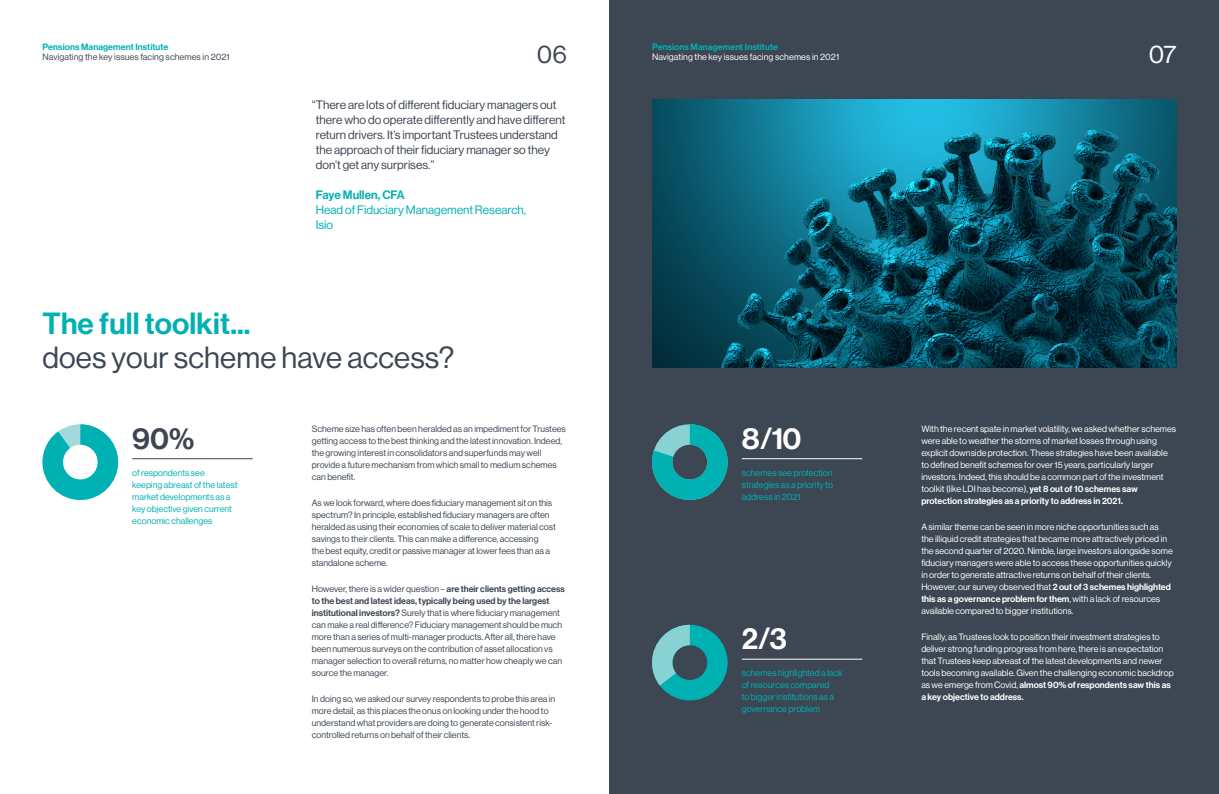
<style>
.page{position:relative;width:1219px;height:794px;background:#fff}
.page>*{position:absolute;margin:0;border:0;box-sizing:border-box;transform-origin:0 0}
.t1{font:30px/34px "Haas Grot Disp 55 Roman";letter-spacing:.005em;color:#3d4653}
.t2{font:500 30px "Haas Grot Disp 65";color:#fff}
.t3{font:500 30px "Haas Grot Disp 65";color:#3d4653}
.t4{font:25px "Haas Grot Disp 55 Roman";color:#3d4653}
.t5{font:25px "Haas Grot Disp 55 Roman";color:#fff}
.t6{font:12px/15px "Haas Grot Disp 55 Roman";color:#3d4653}
.t7{font:12px/15px "Haas Grot Disp 55 Roman";color:#00b1b3}
.t8{font:9px/12px "Haas Grot Disp 55 Roman";color:#3d4653}
.t9{font:9px/12px "Haas Grot Disp 55 Roman";color:#fff}
.t10{font:9px/12px "Haas Grot Disp 55 Roman";color:#00b1b3}
.t11{font:500 9px "Haas Grot Disp 65";letter-spacing:.01em;color:#00b1b3}
.s1{font-family:"Haas Grot Disp 65";font-weight:500}
.s2{font-family:"Haas Grot Disp 65";font-weight:500;color:#00b1b3}
</style>
<div class="page">
<div style="left:609px;top:0;width:610px;height:794px;background:#3d4653"></div>
<img style="left:652px;top:99px;width:524px;height:268px">
<hr style="left:742px;top:458px;width:120px;height:1px;background:#fff">
<svg style="left:652px;top:424px;width:76px;height:76px"></svg>
<hr style="left:132px;top:458px;width:121px;height:1px;background:#3d4653">
<svg style="left:43px;top:424px;width:75px;height:76px"></svg>
<hr style="left:742px;top:658px;width:120px;height:1px;background:#fff">
<svg style="left:652px;top:625px;width:76px;height:75px"></svg>
<p class="t11" style="left:43px;top:42px;width:127px">Pensions Management Institute</p>
<p class="t8" style="left:43px;top:51px;width:189px">Navigating the key issues facing schemes in 2021</p>
<p class="t11" style="left:652px;top:42px;width:127px">Pensions Management Institute</p>
<p class="t4" style="left:537px;top:40px;width:32px">06</p>
<p class="t9" style="left:652px;top:51px;width:189px">Navigating the key issues facing schemes in 2021</p>
<p class="t5" style="left:1149px;top:40px;width:29px">07</p>
<p class="t6" style="left:316px;top:97px;width:251px;text-indent:-4px">“There are lots of different fiduciary managers out there who do operate differently and have different return drivers. It’s important Trustees understand the approach of their fiduciary manager so they don’t get any surprises.”</p>
<p class="t7" style="left:316px;top:187px;width:212px"><span class="s1">Faye Mullen, CFA<br></span>Head of Fiduciary Management Research,<br>Isio</p>
<p class="t1" style="left:43px;top:306px;width:413px"><span class="s2">The full toolkit...<br></span>does your scheme have access?</p>
<p class="t3" style="left:132px;top:421px;width:63px">90%</p>
<p class="t10" style="left:132px;top:467px;width:107px">of respondents see<br>keeping abreast of the latest market developments as a key objective given current economic challenges</p>
<p class="t8" style="left:312px;top:422px;width:256px">Scheme size has often been heralded as an impediment for Trustees getting access to the best thinking and the latest innovation. Indeed, the growing interest in consolidators and superfunds may well provide a future mechanism from which small to medium schemes can benefit.</p>
<p class="t8" style="left:312px;top:497px;width:245px">As we look forward, where does fiduciary management sit on this spectrum? In principle, established fiduciary managers are often heralded as using their economies of scale to deliver material cost savings to their clients. This can make a difference, accessing<br>the best equity, credit or passive manager at lower fees than as a standalone scheme.</p>
<p class="t8" style="left:312px;top:583px;width:254px">However, there is a wider question – <span class="s1">are their clients getting access to the best and latest ideas, typically being used by the largest institutional investors?</span> Surely that is where fiduciary management can make a real difference? Fiduciary management should be much more than a series of multi-manager products. After all, there have been numerous surveys on the contribution of asset allocation vs manager selection to overall returns, no matter how cheaply we can source the manager.</p>
<p class="t8" style="left:312px;top:693px;width:245px">In doing so, we asked our survey respondents to probe this area in more detail, as this places the onus on looking under the hood to understand what providers are doing to generate consistent risk&shy;controlled returns on behalf of their clients.</p>
<p class="t2" style="left:742px;top:421px;width:61px">8/10</p>
<p class="t10" style="left:742px;top:467px;width:93px;text-align:justify">schemes see protection strategies as a priority to address in 2021</p>
<p class="t2" style="left:742px;top:621px;width:47px">2/3</p>
<p class="t10" style="left:742px;top:667px;width:102px">schemes highlighted a lack of resources compared<br>to bigger institutions as a governance problem</p>
<p class="t9" style="left:921px;top:422px;width:256px">With the recent spate in market volatility, we asked whether schemes were able to weather the storms of market losses through using explicit downside protection. These strategies have been available to defined benefit schemes for over 15 years, particularly larger investors. Indeed, this should be a common part of the investment toolkit (like LDI has become), <span class="s1">yet 8 out of 10 schemes saw protection strategies as a priority to address in 2021.</span></p>
<p class="t9" style="left:921px;top:521px;width:253px">A similar theme can be seen in more niche opportunities such as the illiquid credit strategies that became more attractively priced in the second quarter of 2020. Nimble, large investors alongside some fiduciary managers were able to access these opportunities quickly in order to generate attractive returns on behalf of their clients.<br>However, our survey observed that <span class="s1">2 out of 3 schemes highlighted this as a governance problem for them</span>, with a lack of resources available compared to bigger institutions.</p>
<p class="t9" style="left:921px;top:631px;width:254px">Finally, as Trustees look to position their investment strategies to deliver strong funding progress from here, there is an expectation that Trustees keep abreast of the latest developments and newer tools becoming available. Given the challenging economic backdrop as we emerge from Covid, <span class="s1">almost 90% of respondents saw this as a key objective to address.</span></p>
</div>
